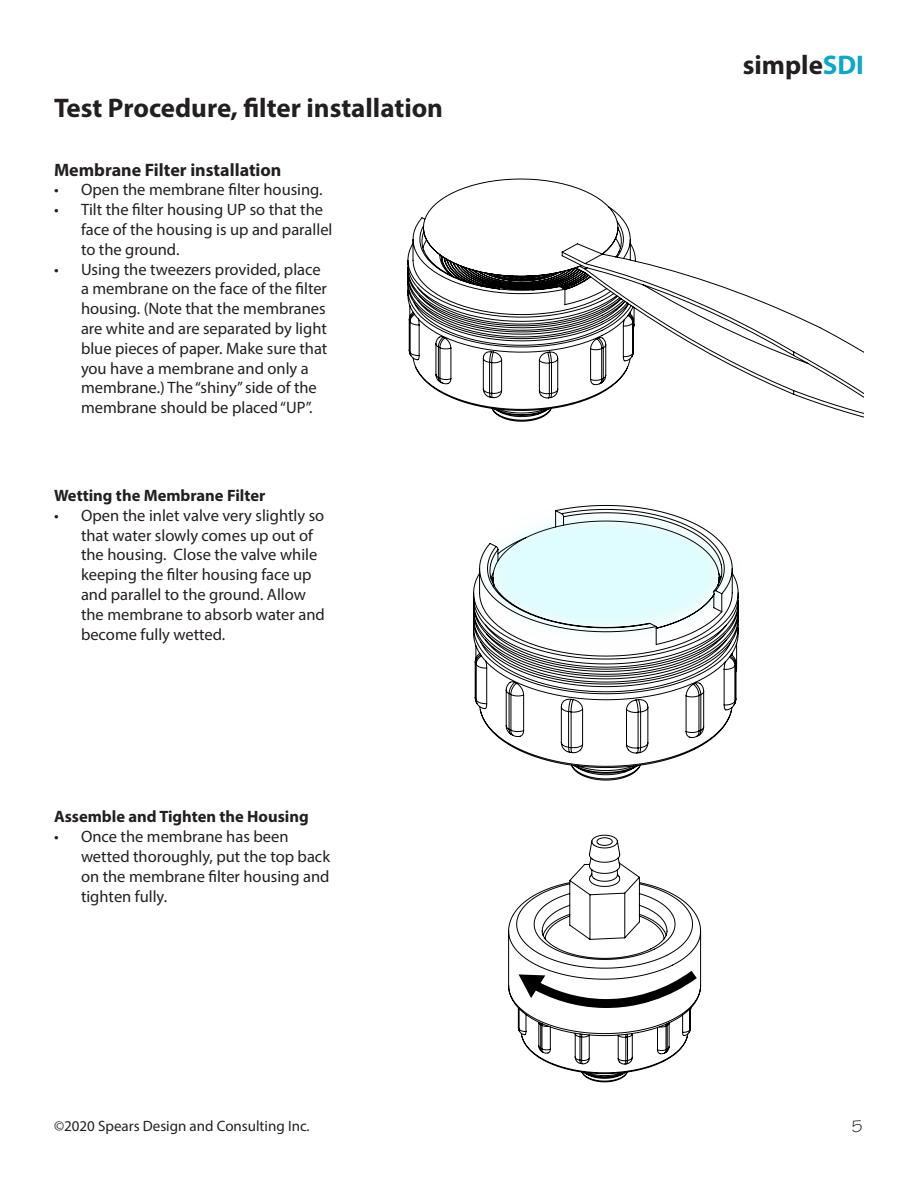
<style>
.page{position:relative;width:918px;height:1188px;background:#fff}
.page>*{position:absolute;margin:0;border:0;box-sizing:border-box;transform-origin:0 0}
.t1{font:700 27px "Myriad Pro";color:#231f20}
.t2{font:700 18px "Myriad Pro";color:#231f20}
.t3{font:18px "Tekton Pro";color:#231f20}
.t4{font:16.5px/19.8px "Myriad Pro";color:#231f20}
.t5{font:700 16.5px "Myriad Pro";color:#231f20}
.t6{font:15px "Myriad Pro";color:#231f20}
.s1{color:#0ea7c4}
</style>
<div class="page">
<svg style="left:407px;top:178px;width:457px;height:244px"></svg>
<svg style="left:474px;top:655px;width:264px;height:126px"></svg>
<img style="left:473px;top:504px;width:266px;height:151px">
<div style="left:490px;top:519px;width:227px;height:105px;background:#dffcfe;border-radius:50%"></div>
<svg style="left:508px;top:835px;width:193px;height:247px"></svg>
<svg style="left:519px;top:962px;width:183px;height:51px"></svg>
<p class="t1" style="left:54px;top:91px;width:391px">Test Procedure, filter installation</p>
<p class="t2" style="left:54px;top:158px;width:229px">Membrane Filter installation</p>
<p class="t4" style="left:54px;top:180px;width:270px">• Open the membrane filter housing.</p>
<p class="t4" style="left:81px;top:199px;width:253px;text-indent:-27px">• Tilt the filter housing UP so that the face of the housing is up and parallel to the ground.</p>
<p class="t4" style="left:81px;top:259px;width:248px;text-indent:-27px">• Using the tweezers provided, place a membrane on the face of the filter housing. (Note that the membranes are white and are separated by light blue pieces of paper. Make sure that you have a membrane and only a membrane.) The “shiny” side of the membrane should be placed “UP”.</p>
<p class="t5" style="left:54px;top:485px;width:213px">Wetting the Membrane Filter</p>
<p class="t4" style="left:81px;top:505px;width:245px;text-indent:-27px">• Open the inlet valve very slightly so that water slowly comes up out of the housing. Close the valve while keeping the filter housing face up and parallel to the ground. Allow the membrane to absorb water and become fully wetted.</p>
<p class="t5" style="left:54px;top:806px;width:256px">Assemble and Tighten the Housing</p>
<p class="t4" style="left:81px;top:826px;width:251px;text-indent:-27px">• Once the membrane has been wetted thoroughly, put the top back on the membrane filter housing and tighten fully.</p>
<h1 class="t1" style="left:743px;top:48px;width:123px">simple<span class="s1">SDI</span></h1>
<p class="t6" style="left:54px;top:1117px;width:257px">©2020 Spears Design and Consulting Inc.</p>
<p class="t3" style="left:852px;top:1116px;width:13px">5</p>
</div>
